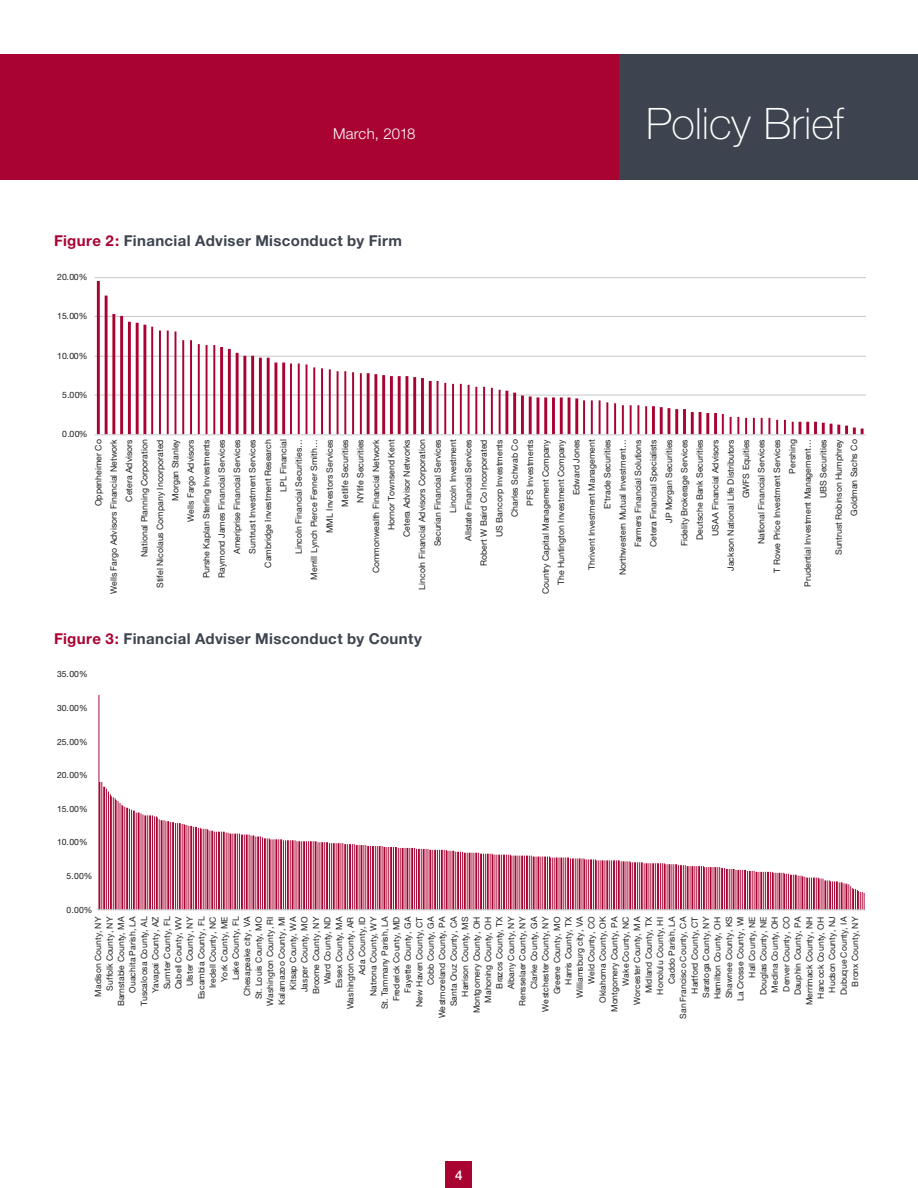
<style>
.page{position:relative;width:918px;height:1188px;background:#fff}
.page>*{position:absolute;margin:0;border:0;box-sizing:border-box;transform-origin:0 0}
.t1{font:100 43.5px "Helvetica Neue";color:#fff}
.t2{font:700 15px "Helvetica Neue";letter-spacing:.025em;color:#3e444f}
.t3{font:300 15px "Helvetica Neue";letter-spacing:.005em;color:#fff}
.t4{font:500 13.5px "Helvetica Neue";color:#fff}
.t5{font:8.7px/15.5px "Helvetica Neue";color:#231f20;text-align:right}
.t6{font:8.55px/11.4px "Helvetica Neue";color:#231f20;text-align:right}
.s1{color:#a90332}
</style>
<div class="page">
<div style="left:0;top:54px;width:918px;height:126px;background:#a90332"></div>
<div style="left:446px;top:1161px;width:26px;height:27px;background:#a90332"></div>
<div style="left:619px;top:54px;width:299px;height:126px;background:#3e444f"></div>
<hr style="left:94px;top:395px;width:772px;height:1px;background:#c7c8ca">
<hr style="left:94px;top:356px;width:772px;height:1px;background:#c7c8ca">
<hr style="left:94px;top:316px;width:772px;height:1px;background:#c7c8ca">
<hr style="left:94px;top:277px;width:772px;height:1px;background:#c7c8ca">
<svg style="left:97px;top:281px;width:767px;height:153px"></svg>
<hr style="left:94px;top:434px;width:772px;height:1px;background:#c7c8ca">
<svg style="left:98px;top:695px;width:767px;height:215px"></svg>
<hr style="left:97px;top:909px;width:767px;height:1px;background:#c7c8ca">
<h2 class="t3" style="left:333px;top:124px;width:84px">March, 2018</h2>
<h2 class="t2" style="left:54px;top:231px;width:350px"><span class="s1">Figure 2:</span> Financial Adviser Misconduct by Firm</h2>
<p class="t5" style="left:57px;top:269px;width:32px">20.00%</p>
<p class="t5" style="left:57px;top:308px;width:32px">15.00%</p>
<p class="t5" style="left:57px;top:348px;width:32px">10.00%</p>
<p class="t5" style="left:62px;top:387px;width:27px">5.00%</p>
<h1 class="t1" style="left:646px;top:98px;width:199px">Policy Brief</h1>
<p class="t5" style="left:62px;top:426px;width:27px">0.00%</p>
<p class="t5" style="left:90px;top:594px;width:156px;rotate:-90deg">Oppenheimer Co<br>Wells Fargo Advisors Financial Network<br>Cetera Advisors<br>National Planning Corporation<br>Stifel Nicolaus Company Incorporated<br>Morgan Stanley<br>Wells Fargo Advisors<br>Purshe Kaplan Sterling Investments<br>Raymond James Financial Services<br>Ameriprise Financial Services<br>Suntrust Investment Services<br>Cambridge Investment Research<br>LPL Financial<br>Lincoln Financial Securities…<br>Merrill Lynch Pierce Fenner Smith…<br>MML Investors Services<br>Metlife Securities<br>NYlife Securities<br>Commonwealth Financial Network<br>Hornor Townsend Kent<br>Cetera Advisor Networks<br>Lincoln Financial Advisors Corporation<br>Securian Financial Services<br>Lincoln Investment<br>Allstate Financial Services<br>Robert W Baird Co Incorporated<br>US Bancorp Investments<br>Charles Schwab Co<br>PFS Investments<br>Country Capital Management Company<br>The Huntington Investment Company<br>Edward Jones<br>Thrivent Investment Management<br>E*trade Securities<br>Northwestern Mutual Investment…<br>Farmers Financial Solutions<br>Cetera Financial Specialists<br>JP Morgan Securities<br>Fidelity Brokerage Services<br>Deutsche Bank Securities<br>USAA Financial Advisors<br>Jackson National Life Distributors<br>GWFS Equities<br>National Financial Services<br>T Rowe Price Investment Services<br>Pershing<br>Prudential Investment Management…<br>UBS Securities<br>Suntrust Robinson Humphrey<br>Goldman Sachs Co</p>
<h2 class="t2" style="left:54px;top:629px;width:369px"><span class="s1">Figure 3:</span> Financial Adviser Misconduct by County</h2>
<p class="t6" style="left:57px;top:668px;width:32px">35.00%</p>
<p class="t6" style="left:57px;top:702px;width:32px">30.00%</p>
<p class="t6" style="left:57px;top:736px;width:32px">25.00%</p>
<p class="t6" style="left:57px;top:769px;width:32px">20.00%</p>
<p class="t6" style="left:57px;top:803px;width:32px">15.00%</p>
<p class="t6" style="left:57px;top:836px;width:32px">10.00%</p>
<p class="t6" style="left:67px;top:870px;width:27px">5.00%</p>
<p class="t6" style="left:67px;top:904px;width:27px">0.00%</p>
<p class="t6" style="left:92px;top:1019px;width:104px;rotate:-90deg">Madison County, NY<br>Suffolk County, NY<br>Barnstable County, MA<br>Ouachita Parish, LA<br>Tuscaloosa County, AL<br>Yavapai County, AZ<br>Sumter County, FL<br>Cabell County, WV<br>Ulster County, NY<br>Escambia County, FL<br>Iredell County, NC<br>York County, ME<br>Lake County, FL<br>Chesapeake city, VA<br>St. Louis County, MO<br>Washington County, RI<br>Kalamazoo County, MI<br>Kitsap County, WA<br>Jasper County, MO<br>Broome County, NY<br>Ward County, ND<br>Essex County, MA<br>Washington County, AR<br>Ada County, ID<br>Natrona County, WY<br>St. Tammany Parish, LA<br>Frederick County, MD<br>Fayette County, GA<br>New Haven County, CT<br>Cobb County, GA<br>Westmoreland County, PA<br>Santa Cruz County, CA<br>Harrison County, MS<br>Montgomery County, OH<br>Mahoning County, OH<br>Brazos County, TX<br>Albany County, NY<br>Rensselaer County, NY<br>Clarke County, GA<br>Westchester County, NY<br>Greene County, MO<br>Harris County, TX<br>Williamsburg city, VA<br>Weld County, CO<br>Oklahoma County, OK<br>Montgomery County, PA<br>Wake County, NC<br>Worcester County, MA<br>Midland County, TX<br>Honolulu County, HI<br>Caddo Parish, LA<br>San Francisco County, CA<br>Hartford County, CT<br>Saratoga County, NY<br>Hamilton County, OH<br>Shawnee County, KS<br>La Crosse County, WI<br>Hall County, NE<br>Douglas County, NE<br>Medina County, OH<br>Denver County, CO<br>Dauphin County, PA<br>Merrimack County, NH<br>Hancock County, OH<br>Hudson County, NJ<br>Dubuque County, IA<br>Bronx County, NY</p>
<h3 class="t4" style="left:455px;top:1167px;width:9px">4</h3>
</div>
